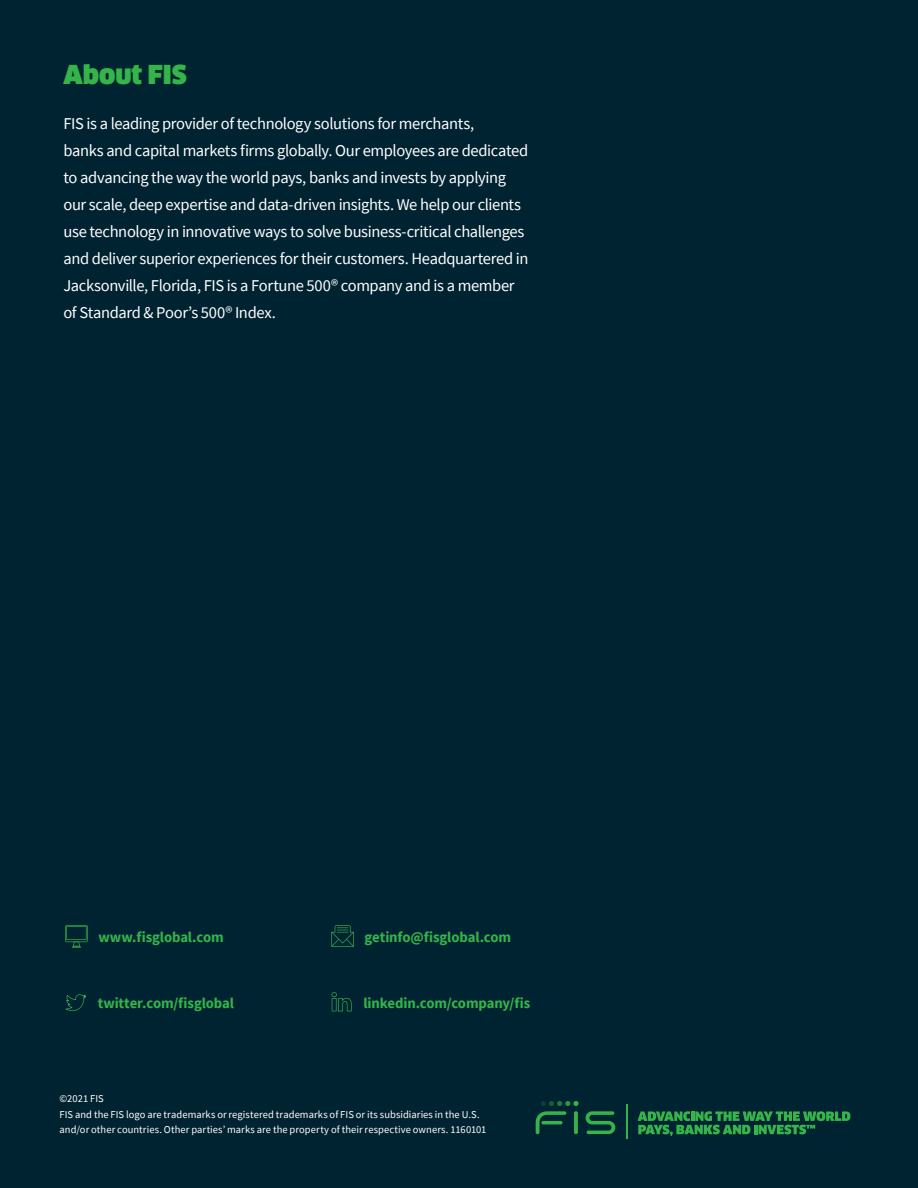
<style>
.page{position:relative;width:918px;height:1188px;background:#002332}
.page>*{position:absolute;margin:0;border:0;box-sizing:border-box;transform-origin:0 0}
.t1{font:900 25.5px "Clan Offc Pro";color:#35b44a}
.t2{font:16.5px/27px "Source Sans Pro";letter-spacing:-.025em;color:#fff}
.t3{font:700 14.7px "Source Sans Pro";letter-spacing:-.01em;color:#35b44a}
.t4{font:10.5px/15.5px "Source Sans Pro";letter-spacing:.005em;color:#fff}
</style>
<div class="page">
<svg style="left:65px;top:925px;width:23px;height:23px"></svg>
<svg style="left:66px;top:994px;width:20px;height:17px"></svg>
<svg style="left:331px;top:992px;width:21px;height:19px"></svg>
<svg style="left:331px;top:925px;width:23px;height:22px"></svg>
<svg style="left:586px;top:1111px;width:29px;height:23px"></svg>
<svg style="left:536px;top:1101px;width:43px;height:33px"></svg>
<hr style="left:541px;top:1121px;width:22px;height:3px;background:#35b44a;border-radius:2px">
<hr style="left:574px;top:1111px;width:4px;height:23px;background:#35b44a;border-radius:2px">
<hr style="left:626px;top:1104px;width:1px;height:35px;background:#35b44a">
<svg style="left:638px;top:1111px;width:212px;height:25px"></svg>
<h1 class="t1" style="left:63px;top:60px;width:125px">About FIS</h1>
<p class="t2" style="left:63px;top:110px;width:467px">FIS is a leading provider of technology solutions for merchants,<br>banks and capital markets firms globally. Our employees are dedicated to advancing the way the world pays, banks and invests by applying our scale, deep expertise and data-driven insights. We help our clients use technology in innovative ways to solve business-critical challenges and deliver superior experiences for their customers. Headquartered in Jacksonville, Florida, FIS is a Fortune 500® company and is a member of Standard &amp; Poor’s 500® Index.</p>
<p class="t3" style="left:98px;top:927px;width:127px">www.fisglobal.com</p>
<p class="t3" style="left:365px;top:927px;width:148px">getinfo@fisglobal.com</p>
<p class="t3" style="left:98px;top:993px;width:138px">twitter.com/fisglobal</p>
<p class="t3" style="left:363px;top:994px;width:168px">linkedin.com/company/fis</p>
<p class="t4" style="left:60px;top:1091px;width:428px">©2021 FIS<br>FIS and the FIS logo are trademarks or registered trademarks of FIS or its subsidiaries in the U.S. and/or other countries. Other parties’ marks are the property of their respective owners. 1160101</p>
</div>
